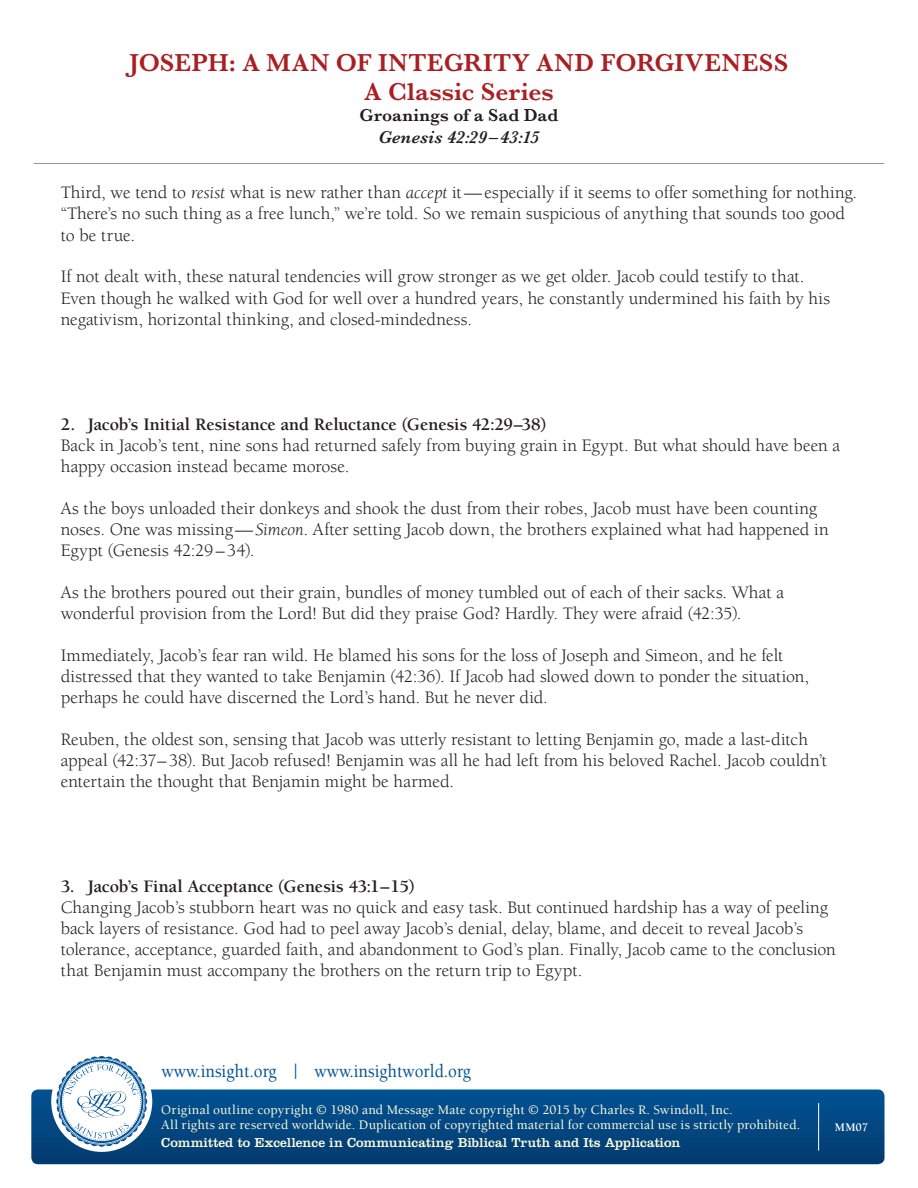
<style>
.page{position:relative;width:918px;height:1188px;background:#fff}
.page>*{position:absolute;margin:0;border:0;box-sizing:border-box;transform-origin:0 0}
.t1{font:600 25.5px/28.5px "Baskerville";letter-spacing:.01em;color:#aa1f22;text-align:center}
.t2{font:500 18.9px "Berkeley";color:#005294;scale:.9 1}
.t3{font:18px/21px "Berkeley";letter-spacing:-.005em;color:#231f20}
.t4{font:700 18px "Berkeley";letter-spacing:-.01em;color:#231f20}
.t5{font:600 18px "Baskerville";letter-spacing:.01em;color:#231f20}
.t6{font:italic 600 18px "Baskerville";letter-spacing:.005em;color:#231f20}
.t7{font:500 13.5px/15px "Berkeley";letter-spacing:.01em;color:#fffcdc}
.t8{font:13.5px "Clarendon";letter-spacing:.005em;color:#fffcdc}
.t9{font:700 12px "Berkeley";color:#fff}
.s1{font-style:italic}
</style>
<div class="page">
<div style="left:31px;top:1090px;width:854px;height:74px;background:linear-gradient(to bottom,#015294,#043b6f);border-radius:7px"></div>
<div style="left:51px;top:1051px;width:101px;height:101px;background:#fff;border-radius:50%"></div>
<svg style="left:56px;top:1056px;width:91px;height:91px"></svg>
<hr style="left:818px;top:1103px;width:1px;height:48px;background:#fff">
<hr style="left:34px;top:163px;width:850px;height:1px;background:#939598">
<h1 class="t1" style="left:130px;top:48px;width:660px">JOSEPH: A MAN OF INTEGRITY AND FORGIVENESS<br>A Classic Series</h1>
<p class="t5" style="left:360px;top:103px;width:200px">Groanings of a Sad Dad</p>
<p class="t6" style="left:378px;top:125px;width:163px">Genesis 42:29 – 43:15</p>
<p class="t3" style="left:61px;top:183px;width:798px">Third, we tend to <span class="s1">resist</span> what is new rather than <span class="s1">accept</span> it—especially if it seems to offer something for nothing. “There’s no such thing as a free lunch,” we’re told. So we remain suspicious of anything that sounds too good to be true.</p>
<p class="t3" style="left:61px;top:267px;width:771px">If not dealt with, these natural tendencies will grow stronger as we get older. Jacob could testify to that.<br>Even though he walked with God for well over a hundred years, he constantly undermined his faith by his negativism, horizontal thinking, and closed-mindedness.</p>
<p class="t4" style="left:61px;top:414px;width:487px">2. Jacob’s Initial Resistance and Reluctance (Genesis 42:29–38)</p>
<p class="t3" style="left:61px;top:435px;width:781px">Back in Jacob’s tent, nine sons had returned safely from buying grain in Egypt. But what should have been a happy occasion instead became morose.</p>
<p class="t3" style="left:61px;top:498px;width:770px">As the boys unloaded their donkeys and shook the dust from their robes, Jacob must have been counting noses. One was missing—<span class="s1">Simeon</span>. After setting Jacob down, the brothers explained what had happened in<br>Egypt (Genesis 42:29–34).</p>
<p class="t3" style="left:61px;top:582px;width:725px">As the brothers poured out their grain, bundles of money tumbled out of each of their sacks. What a wonderful provision from the Lord! But did they praise God? Hardly. They were afraid (42:35).</p>
<p class="t3" style="left:61px;top:645px;width:750px">Immediately, Jacob’s fear ran wild. He blamed his sons for the loss of Joseph and Simeon, and he felt distressed that they wanted to take Benjamin (42:36). If Jacob had slowed down to ponder the situation, perhaps he could have discerned the Lord’s hand. But he never did.</p>
<p class="t3" style="left:61px;top:729px;width:768px">Reuben, the oldest son, sensing that Jacob was utterly resistant to letting Benjamin go, made a last-ditch appeal (42:37–38). But Jacob refused! Benjamin was all he had left from his beloved Rachel. Jacob couldn’t entertain the thought that Benjamin might be harmed.</p>
<p class="t4" style="left:61px;top:876px;width:356px">3. Jacob’s Final Acceptance (Genesis 43:1–15)</p>
<p class="t3" style="left:61px;top:897px;width:777px">Changing Jacob’s stubborn heart was no quick and easy task. But continued hardship has a way of peeling back layers of resistance. God had to peel away Jacob’s denial, delay, blame, and deceit to reveal Jacob’s tolerance, acceptance, guarded faith, and abandonment to God’s plan. Finally, Jacob came to the conclusion that Benjamin must accompany the brothers on the return trip to Egypt.</p>
<p class="t2" style="left:162px;top:1061px;width:345px">www.insight.org | www.insightworld.org</p>
<p class="t7" style="left:161px;top:1103px;width:641px">Original outline copyright © 1980 and Message Mate copyright © 2015 by Charles R. Swindoll, Inc.<br>All rights are reserved worldwide. Duplication of copyrighted material for commercial use is strictly prohibited.</p>
<p class="t8" style="left:161px;top:1135px;width:521px">Committed to Excellence in Communicating Biblical Truth and Its Application</p>
<p class="t9" style="left:835px;top:1121px;width:35px">MM07</p>
</div>
